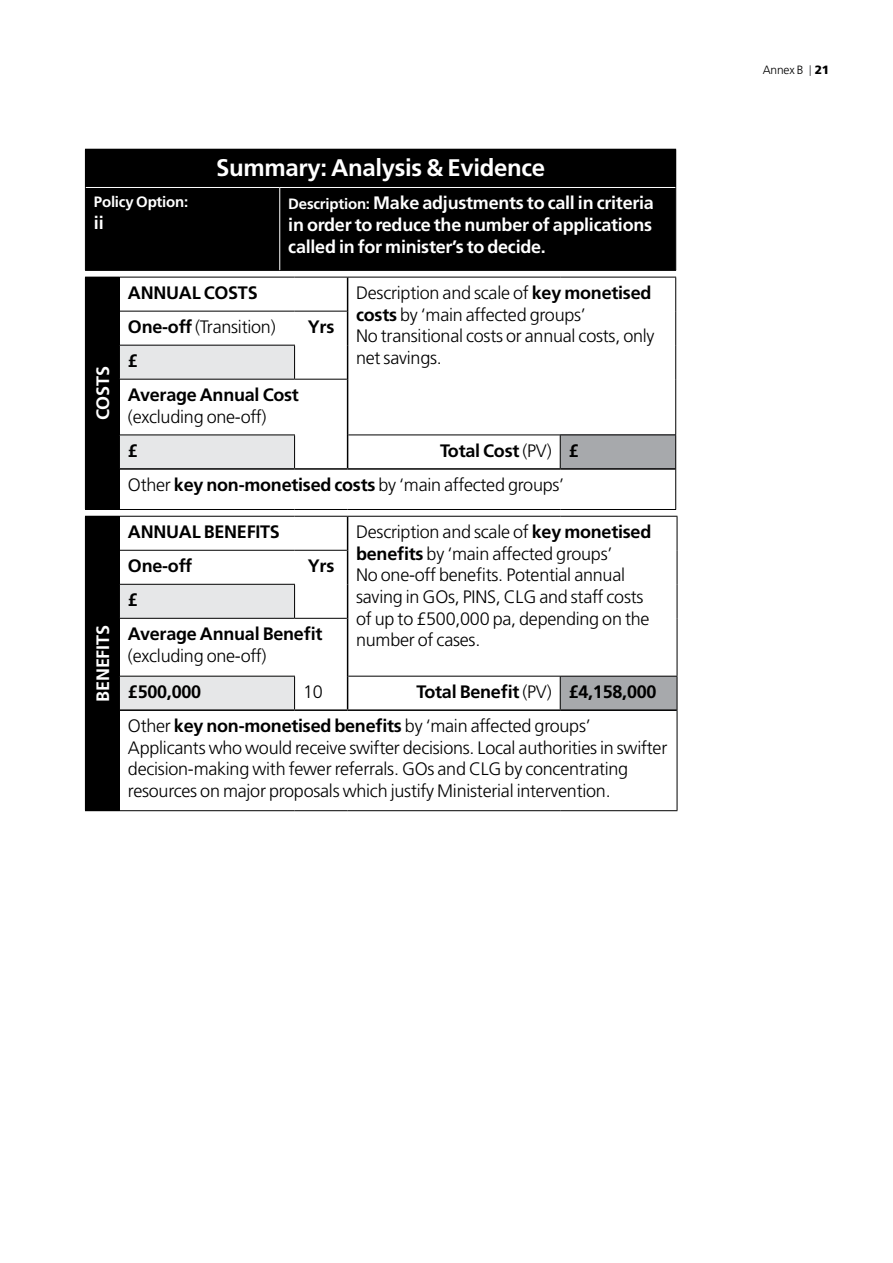
<style>
.page{position:relative;width:893px;height:1263px;background:#fff}
.page>*{position:absolute;margin:0;border:0;box-sizing:border-box;transform-origin:0 0}
.t1{font:700 24px "Frutiger LT Std";letter-spacing:-.015em;color:#fff}
.t2{font:300 18px/21.6px "Frutiger LT Std";letter-spacing:-.015em;color:#000}
.t3{font:700 18px/34px "Frutiger LT Std";letter-spacing:-.015em;color:#000}
.t4{font:700 18px/21.6px "Frutiger LT Std";letter-spacing:-.015em;color:#fff;text-align:justify}
.t5{font:700 15px "Frutiger LT Std";letter-spacing:-.015em;color:#fff}
.t6{font:300 12px "Frutiger LT Std";letter-spacing:-.015em;color:#000}
.s1{font-size:15px}
.s2{font-weight:700}
.s3{font-weight:300}
.s4{font-weight:900}
</style>
<div class="page">
<div style="left:85px;top:149px;width:591px;height:38px;background:#000"></div>
<div style="left:86px;top:188px;width:589px;height:82px;background:#000"></div>
<hr style="left:85px;top:187px;width:1px;height:83px;background:#000">
<hr style="left:675px;top:187px;width:1px;height:83px;background:#000">
<hr style="left:85px;top:270px;width:195px;height:1px;background:#000">
<hr style="left:280px;top:270px;width:396px;height:1px;background:#000">
<hr style="left:279px;top:188px;width:1px;height:82px;background:#fff">
<div style="left:85px;top:277px;width:34px;height:232px;background:#000"></div>
<svg style="left:120px;top:346px;width:174px;height:122px"></svg>
<div style="left:560px;top:435px;width:116px;height:34px;background:#a7a9ac"></div>
<hr style="left:675px;top:435px;width:1px;height:34px;background:#000">
<hr style="left:85px;top:509px;width:34px;height:1px;background:#000">
<hr style="left:119px;top:277px;width:176px;height:1px;background:#000">
<hr style="left:119px;top:277px;width:1px;height:34px;background:#000">
<hr style="left:295px;top:277px;width:53px;height:1px;background:#000">
<hr style="left:348px;top:277px;width:212px;height:1px;background:#000">
<hr style="left:560px;top:277px;width:116px;height:1px;background:#000">
<hr style="left:675px;top:277px;width:1px;height:34px;background:#000">
<hr style="left:675px;top:311px;width:1px;height:34px;background:#000">
<hr style="left:675px;top:345px;width:1px;height:34px;background:#000">
<hr style="left:675px;top:379px;width:1px;height:55px;background:#000">
<hr style="left:560px;top:434px;width:116px;height:1px;background:#000">
<hr style="left:119px;top:311px;width:176px;height:1px;background:#000">
<hr style="left:119px;top:311px;width:1px;height:34px;background:#000">
<hr style="left:295px;top:311px;width:52px;height:1px;background:#000">
<hr style="left:119px;top:345px;width:176px;height:1px;background:#000">
<hr style="left:119px;top:345px;width:1px;height:34px;background:#000">
<hr style="left:294px;top:345px;width:1px;height:34px;background:#000">
<hr style="left:119px;top:379px;width:176px;height:1px;background:#000">
<hr style="left:119px;top:380px;width:1px;height:54px;background:#000">
<hr style="left:295px;top:379px;width:52px;height:1px;background:#000">
<hr style="left:119px;top:434px;width:176px;height:1px;background:#000">
<hr style="left:119px;top:435px;width:1px;height:34px;background:#000">
<hr style="left:294px;top:435px;width:1px;height:33px;background:#000">
<hr style="left:348px;top:434px;width:212px;height:1px;background:#000">
<hr style="left:560px;top:435px;width:1px;height:33px;background:#000">
<hr style="left:119px;top:469px;width:1px;height:40px;background:#000">
<hr style="left:675px;top:469px;width:1px;height:40px;background:#000">
<hr style="left:119px;top:509px;width:176px;height:1px;background:#000">
<hr style="left:295px;top:509px;width:53px;height:1px;background:#000">
<hr style="left:348px;top:509px;width:212px;height:1px;background:#000">
<hr style="left:560px;top:509px;width:116px;height:1px;background:#000">
<hr style="left:347px;top:277px;width:1px;height:34px;background:#000">
<hr style="left:347px;top:311px;width:1px;height:34px;background:#000">
<hr style="left:347px;top:345px;width:1px;height:34px;background:#000">
<hr style="left:347px;top:379px;width:1px;height:56px;background:#000">
<hr style="left:347px;top:435px;width:1px;height:33px;background:#000">
<hr style="left:120px;top:468px;width:175px;height:2px;background:#000">
<hr style="left:295px;top:468px;width:53px;height:2px;background:#000">
<hr style="left:348px;top:468px;width:212px;height:2px;background:#000">
<hr style="left:560px;top:468px;width:115px;height:2px;background:#000">
<div style="left:85px;top:516px;width:34px;height:295px;background:#000"></div>
<svg style="left:120px;top:585px;width:175px;height:124px"></svg>
<div style="left:560px;top:676px;width:117px;height:34px;background:#a7a9ac"></div>
<hr style="left:119px;top:516px;width:176px;height:1px;background:#000">
<hr style="left:119px;top:517px;width:1px;height:33px;background:#000">
<hr style="left:295px;top:516px;width:53px;height:1px;background:#000">
<hr style="left:348px;top:516px;width:212px;height:1px;background:#000">
<hr style="left:560px;top:516px;width:117px;height:1px;background:#000">
<hr style="left:677px;top:517px;width:1px;height:33px;background:#000">
<hr style="left:119px;top:550px;width:176px;height:1px;background:#000">
<hr style="left:119px;top:551px;width:1px;height:33px;background:#000">
<hr style="left:295px;top:550px;width:52px;height:1px;background:#000">
<hr style="left:677px;top:550px;width:1px;height:34px;background:#000">
<hr style="left:119px;top:585px;width:1px;height:33px;background:#000">
<hr style="left:294px;top:585px;width:1px;height:33px;background:#000">
<hr style="left:677px;top:584px;width:1px;height:34px;background:#000">
<hr style="left:119px;top:619px;width:1px;height:57px;background:#000">
<hr style="left:677px;top:618px;width:1px;height:58px;background:#000">
<hr style="left:119px;top:676px;width:1px;height:34px;background:#000">
<hr style="left:294px;top:676px;width:1px;height:33px;background:#000">
<hr style="left:348px;top:676px;width:212px;height:1px;background:#000">
<hr style="left:560px;top:676px;width:117px;height:1px;background:#000">
<hr style="left:560px;top:676px;width:1px;height:33px;background:#000">
<hr style="left:677px;top:676px;width:1px;height:34px;background:#000">
<hr style="left:119px;top:710px;width:1px;height:100px;background:#000">
<hr style="left:677px;top:710px;width:1px;height:100px;background:#000">
<hr style="left:119px;top:810px;width:176px;height:1px;background:#000">
<hr style="left:295px;top:810px;width:53px;height:1px;background:#000">
<hr style="left:348px;top:810px;width:212px;height:1px;background:#000">
<hr style="left:560px;top:810px;width:117px;height:1px;background:#000">
<hr style="left:119px;top:584px;width:176px;height:1px;background:#000">
<hr style="left:119px;top:618px;width:176px;height:1px;background:#000">
<hr style="left:295px;top:618px;width:52px;height:1px;background:#000">
<hr style="left:119px;top:676px;width:176px;height:1px;background:#000">
<hr style="left:347px;top:517px;width:1px;height:33px;background:#000">
<hr style="left:347px;top:550px;width:1px;height:34px;background:#000">
<hr style="left:347px;top:584px;width:1px;height:34px;background:#000">
<hr style="left:347px;top:618px;width:1px;height:58px;background:#000">
<hr style="left:120px;top:709px;width:175px;height:2px;background:#000">
<hr style="left:295px;top:709px;width:53px;height:2px;background:#000">
<hr style="left:348px;top:709px;width:212px;height:2px;background:#000">
<hr style="left:560px;top:709px;width:117px;height:2px;background:#000">
<hr style="left:347px;top:676px;width:1px;height:33px;background:#000">
<p class="t5" style="left:94px;top:193px;width:96px">Policy Option:</p>
<p class="t4" style="left:94px;top:212px;width:11px">ii</p>
<h1 class="t1" style="left:216px;top:153px;width:331px">Summary: Analysis &amp; Evidence</h1>
<p class="t4" style="left:288px;top:193px;width:367px"><span class="s1">Description:</span> Make adjustments to call in criteria in order to reduce the number of applications called in for minister’s to decide.</p>
<p class="t4" style="left:92px;top:420px;width:56px;rotate:-90deg">COSTS</p>
<p class="t4" style="left:92px;top:702px;width:78px;rotate:-90deg">BENEFITS</p>
<p class="t3" style="left:128px;top:276px;width:131px">ANNUAL COSTS</p>
<p class="t2" style="left:356px;top:282px;width:300px">Description and scale of <span class="s2">key monetised costs</span> by ‘main affected groups’<br>No transitional costs or annual costs, only net savings.</p>
<p class="t2" style="left:128px;top:316px;width:149px"><span class="s2">One-off</span> (Transition)</p>
<p class="t3" style="left:308px;top:310px;width:28px">Yrs</p>
<p class="t3" style="left:128px;top:344px;width:172px">£<br>Average Annual Cost</p>
<p class="t2" style="left:128px;top:406px;width:140px">(excluding one-off)</p>
<p class="t3" style="left:128px;top:434px;width:12px">£</p>
<p class="t3" style="left:128px;top:434px;width:452px;text-indent:312px">Total Cost <span class="s3">(PV)</span> £<br><span class="s3">Other</span> key non-monetised costs <span class="s3">by ‘main affected groups’</span></p>
<p class="t3" style="left:128px;top:515px;width:153px">ANNUAL BENEFITS</p>
<p class="t2" style="left:356px;top:521px;width:297px">Description and scale of <span class="s2">key monetised benefits</span> by ‘main affected groups’<br>No one-off benefits. Potential annual saving in GOs, PINS, CLG and staff costs of up to £500,000 pa, depending on the number of cases.</p>
<p class="t3" style="left:128px;top:549px;width:66px">One-off</p>
<p class="t3" style="left:308px;top:549px;width:28px">Yrs</p>
<p class="t3" style="left:128px;top:583px;width:196px">£<br>Average Annual Benefit</p>
<p class="t2" style="left:128px;top:645px;width:140px">(excluding one-off)</p>
<p class="t3" style="left:128px;top:675px;width:75px">£500,000</p>
<p class="t2" style="left:303px;top:681px;width:21px">10</p>
<p class="t3" style="left:128px;top:675px;width:530px;text-indent:289px">Total Benefit <span class="s3">(PV)</span> £4,158,000<br><span class="s3">Other</span> key non-monetised benefits <span class="s3">by ‘main affected groups’</span></p>
<p class="t2" style="left:128px;top:737px;width:541px">Applicants who would receive swifter decisions. Local authorities in swifter decision-making with fewer referrals. GOs and CLG by concentrating resources on major proposals which justify Ministerial intervention.</p>
<p class="t6" style="left:763px;top:63px;width:68px">Annex B <span class="s4">21</span></p>
</div>
